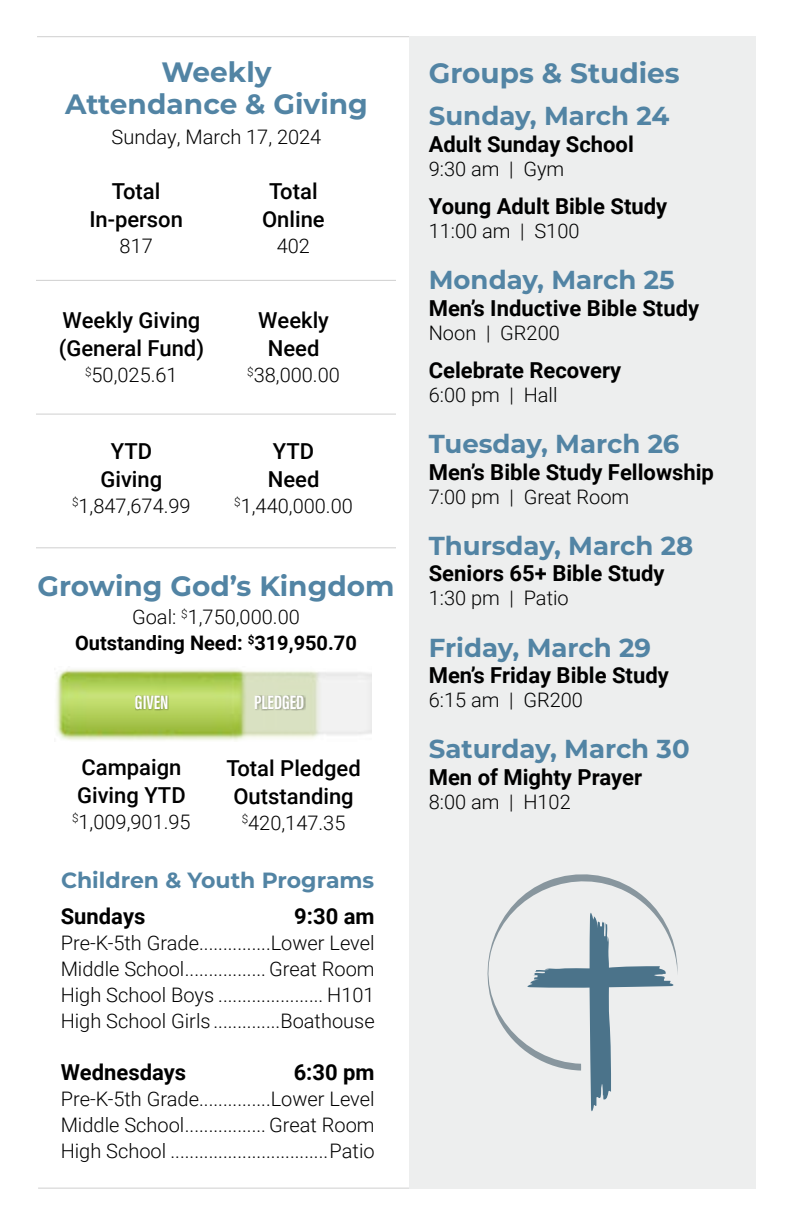
<style>
.page{position:relative;width:792px;height:1224px;background:#fff}
.page>*{position:absolute;margin:0;border:0;box-sizing:border-box;transform-origin:0 0}
.t1{font:700 28px "Montserrat";color:#5284a4}
.t2{font:700 26px "Montserrat";color:#5284a4}
.t3{font:700 22px "Roboto";color:#000}
.t4{font:500 22px/28px "Roboto";color:#000;text-align:center}
.t5{font:700 22px "Montserrat";color:#5284a4}
.t6{font:300 20px/26px "Roboto";color:#000;text-align:justify}
.t7{font:300 20px "Roboto";color:#000101}
.t8{font:700 20px/26px "Roboto";color:#000;text-align:center}
.t9{font:20px "Acumin Variable Concept";color:#fff}
.s1{font-weight:300}
</style>
<div class="page">
<hr style="left:38px;top:1188px;width:371px;height:1px;background:#000">
<hr style="left:37px;top:36px;width:372px;height:1px;background:#000">
<div style="left:409px;top:36px;width:347px;height:1152px;background:#edeeee"></div>
<hr style="left:36px;top:280px;width:360px;height:1px;background:#000">
<hr style="left:36px;top:414px;width:360px;height:1px;background:#000">
<hr style="left:36px;top:547px;width:360px;height:1px;background:#000">
<img style="left:56px;top:668px;width:315px;height:73px">
<div style="left:135px;top:695px;width:34px;height:16px;background:#000;opacity:.3"></div>
<div style="left:255px;top:695px;width:50px;height:16px;background:#000;opacity:.3"></div>
<svg style="left:488px;top:874px;width:189px;height:237px"></svg>
<h1 class="t1" style="left:162px;top:52px;width:112px">Weekly</h1>
<h1 class="t1" style="left:429px;top:53px;width:253px">Groups &amp; Studies</h1>
<h1 class="t1" style="left:65px;top:84px;width:304px">Attendance &amp; Giving</h1>
<p class="t6" style="left:112px;top:123px;width:211px">Sunday, March 17, 2024</p>
<h2 class="t2" style="left:429px;top:97px;width:242px">Sunday, March 24</h2>
<p class="t3" style="left:429px;top:129px;width:207px">Adult Sunday School</p>
<p class="t6" style="left:429px;top:155px;width:137px">9:30 am | Gym</p>
<p class="t3" style="left:429px;top:191px;width:240px">Young Adult Bible Study</p>
<p class="t6" style="left:429px;top:217px;width:152px">11:00 am | S100</p>
<h2 class="t2" style="left:429px;top:261px;width:247px">Monday, March 25</h2>
<p class="t3" style="left:429px;top:293px;width:272px">Men’s Inductive Bible Study</p>
<p class="t6" style="left:429px;top:319px;width:133px">Noon | GR200</p>
<p class="t3" style="left:429px;top:355px;width:194px">Celebrate Recovery</p>
<p class="t6" style="left:429px;top:381px;width:130px">6:00 pm | Hall</p>
<h2 class="t2" style="left:429px;top:425px;width:252px">Tuesday, March 26</h2>
<p class="t3" style="left:429px;top:457px;width:287px">Men’s Bible Study Fellowship</p>
<p class="t6" style="left:429px;top:483px;width:202px">7:00 pm | Great Room</p>
<h2 class="t2" style="left:429px;top:527px;width:266px">Thursday, March 28</h2>
<p class="t3" style="left:429px;top:558px;width:237px">Seniors 65+ Bible Study</p>
<p class="t6" style="left:429px;top:585px;width:142px">1:30 pm | Patio</p>
<h2 class="t2" style="left:429px;top:629px;width:224px">Friday, March 29</h2>
<p class="t3" style="left:429px;top:660px;width:242px">Men’s Friday Bible Study</p>
<p class="t6" style="left:429px;top:686px;width:156px">6:15 am | GR200</p>
<h2 class="t2" style="left:429px;top:730px;width:262px">Saturday, March 30</h2>
<p class="t3" style="left:429px;top:761px;width:215px">Men of Mighty Prayer</p>
<p class="t6" style="left:429px;top:788px;width:143px">8:00 am | H102</p>
<p class="t4" style="left:89px;top:177px;width:95px">Total<br>In-person</p>
<p class="t6" style="left:120px;top:232px;width:35px">817</p>
<p class="t4" style="left:262px;top:177px;width:64px">Total<br>Online</p>
<p class="t6" style="left:277px;top:232px;width:35px">402</p>
<p class="t4" style="left:59px;top:306px;width:147px;text-align:left">Weekly Giving (General Fund)</p>
<p class="t7" style="left:85px;top:361px;width:94px"><sup>$</sup>50,025.61</p>
<p class="t4" style="left:258px;top:306px;width:72px">Weekly<br>Need</p>
<p class="t6" style="left:247px;top:362px;width:94px"><sup>$</sup>38,000.00</p>
<p class="t4" style="left:101px;top:436px;width:63px">YTD<br>Giving</p>
<p class="t7" style="left:72px;top:492px;width:120px"><sup>$</sup>1,847,674.99</p>
<p class="t4" style="left:268px;top:436px;width:53px;text-align:left">YTD<br>Need</p>
<p class="t7" style="left:234px;top:492px;width:120px"><sup>$</sup>1,440,000.00</p>
<h1 class="t1" style="left:37px;top:566px;width:359px">Growing God’s Kingdom</h1>
<p class="t8" style="left:75px;top:604px;width:283px"><span class="s1">Goal:</span> <sup>$</sup><span class="s1">1,750,000.00<br></span>Outstanding Need: <sup>$</sup>319,950.70</p>
<p class="t9" style="left:135px;top:688px;width:35px">GIVEN</p>
<p class="t9" style="left:254px;top:688px;width:52px">PLEDGED</p>
<p class="t4" style="left:77px;top:752px;width:110px;text-align:left">Campaign<br>Giving YTD</p>
<p class="t7" style="left:72px;top:808px;width:120px"><sup>$</sup>1,009,901.95</p>
<p class="t4" style="left:226px;top:753px;width:136px">Total Pledged<br>Outstanding</p>
<p class="t7" style="left:242px;top:809px;width:105px"><sup>$</sup>420,147.35</p>
<p class="t5" style="left:61px;top:864px;width:315px">Children &amp; Youth Programs</p>
<p class="t3" style="left:61px;top:900px;width:86px">Sundays</p>
<p class="t3" style="left:294px;top:900px;width:82px">9:30 am</p>
<p class="t6" style="left:61px;top:929px;width:316px">Pre-K-5th Grade...............Lower Level Middle School.................Great Room High School Boys ...................... H101<br>High School Girls ..............Boathouse</p>
<p class="t3" style="left:61px;top:1056px;width:127px">Wednesdays</p>
<p class="t3" style="left:294px;top:1056px;width:83px">6:30 pm</p>
<p class="t6" style="left:61px;top:1085px;width:316px">Pre-K-5th Grade...............Lower Level Middle School.................Great Room High School .................................Patio</p>
</div>
